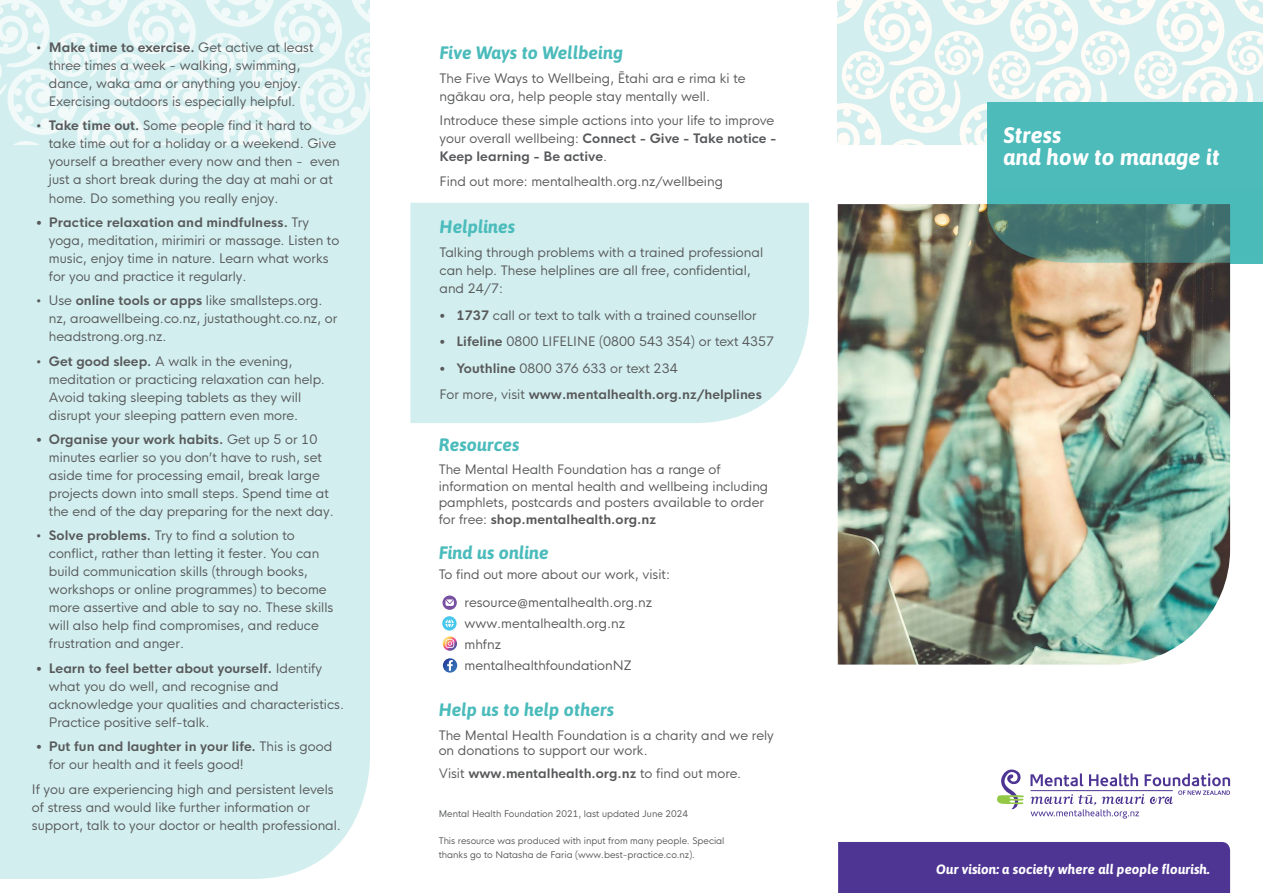
<style>
.page{position:relative;width:1263px;height:893px;background:#fff}
.page>*{position:absolute;margin:0;border:0;box-sizing:border-box;transform-origin:0 0}
.t1{font:italic 700 22.5px/22.5px "Asap";color:#fff}
.t2{font:italic 700 18px "Asap";color:#4bbbbb}
.t3{font:italic 700 13.5px "Asap";color:#fff}
.t4{font:12.75px/18px "HK Nova";color:#58595b}
.t5{font:700 12.75px/26.5px "HK Nova";color:#58595b}
.t6{font:12.75px/21px "HK Nova";color:#58585a}
.t7{font:9px/13.5px "HK Nova";color:#58595b}
.s1{font-weight:700}
.s2{font-weight:400}
</style>
<div class="page">
<svg style="left:838px;top:0;width:425px;height:146px"></svg>
<div style="left:988px;top:102px;width:275px;height:162px;background:#4cbbb9"></div>
<div style="left:0;top:145px;width:370px;height:734px;background:#d2eeee"></div>
<div style="left:838px;top:842px;width:392px;height:51px;background:#4e3594"></div>
<svg style="left:0;top:0;width:370px;height:145px"></svg>
<svg style="left:997px;top:769px;width:27px;height:40px"></svg>
<svg style="left:1030px;top:773px;width:200px;height:45px"></svg>
<img style="left:838px;top:204px;width:392px;height:461px">
<svg style="left:987px;top:188px;width:243px;height:75px"></svg>
<svg style="left:410px;top:203px;width:399px;height:220px;background:#d3eeee"></svg>
<svg style="left:442px;top:595px;width:15px;height:15px"></svg>
<svg style="left:442px;top:616px;width:15px;height:35px"></svg>
<svg style="left:443px;top:658px;width:14px;height:15px"></svg>
<p class="t4" style="left:36px;top:37px;width:279px;text-align:center">• <span class="s1">Make time to exercise.</span> Get active at least three times a week - walking, swimming, dance, waka ama or anything you enjoy.<br>Exercising outdoors is especially helpful.</p>
<p class="t4" style="left:49px;top:115px;width:292px;text-indent:-13px">• <span class="s1">Take time out.</span> Some people find it hard to take time out for a holiday or a weekend. Give yourself a breather every now and then - even just a short break during the day at mahi or at home. Do something you really enjoy.</p>
<p class="t4" style="left:49px;top:212px;width:292px;text-indent:-13px"><span class="s1">• Practice relaxation and mindfulness.</span> Try yoga, meditation, mirimiri or massage. Listen to music, enjoy time in nature. Learn what works for you and practice it regularly.</p>
<p class="t4" style="left:49px;top:290px;width:290px;text-indent:-13px">• Use <span class="s1">online tools or apps</span> like smallsteps.org. nz, aroawellbeing.co.nz, justathought.co.nz, or headstrong.org.nz.</p>
<p class="t4" style="left:49px;top:351px;width:277px;text-indent:-13px">• <span class="s1">Get good sleep.</span> A walk in the evening, meditation or practicing relaxation can help.<br>Avoid taking sleeping tablets as they will disrupt your sleeping pattern even more.</p>
<p class="t4" style="left:49px;top:429px;width:286px;text-indent:-13px"><span class="s1">• Organise your work habits.</span> Get up 5 or 10 minutes earlier so you don’t have to rush, set aside time for processing email, break large projects down into small steps. Spend time at the end of the day preparing for the next day.</p>
<p class="t4" style="left:49px;top:525px;width:286px;text-indent:-13px">• <span class="s1">Solve problems.</span> Try to find a solution to conflict, rather than letting it fester. You can build communication skills (through books, workshops or online programmes) to become more assertive and able to say no. These skills will also help find compromises, and reduce frustration and anger.</p>
<p class="t4" style="left:49px;top:658px;width:297px;text-indent:-13px"><span class="s1">• Learn to feel better about yourself.</span> Identify what you do well, and recognise and acknowledge your qualities and characteristics.<br>Practice positive self-talk.</p>
<p class="t4" style="left:49px;top:736px;width:285px;text-indent:-13px"><span class="s1">• Put fun and laughter in your life.</span> This is good for our health and it feels good!</p>
<p class="t4" style="left:32px;top:779px;width:311px">If you are experiencing high and persistent levels of stress and would like further information or support, talk to your doctor or health professional.</p>
<h2 class="t2" style="left:440px;top:40px;width:185px">Five Ways to Wellbeing</h2>
<p class="t4" style="left:440px;top:68px;width:307px">The Five Ways to Wellbeing, Ētahi ara e rima ki te ngākau ora, help people stay mentally well.</p>
<p class="t4" style="left:440px;top:110px;width:339px">Introduce these simple actions into your life to improve your overall wellbeing: <span class="s1">Connect - Give - Take notice -<br>Keep learning - Be active</span>.</p>
<p class="t4" style="left:440px;top:171px;width:285px">Find out more: mentalhealth.org.nz/wellbeing</p>
<h2 class="t2" style="left:440px;top:214px;width:77px">Helplines</h2>
<p class="t4" style="left:440px;top:242px;width:325px">Talking through problems with a trained professional can help. These helplines are all free, confidential, and 24/7:</p>
<p class="t4" style="left:440px;top:305px;width:319px"><span class="s1">• 1737</span> call or text to talk with a trained counsellor</p>
<p class="t4" style="left:440px;top:331px;width:336px"><span class="s1">• Lifeline</span> 0800 LIFELINE (0800 543 354) or text 4357</p>
<p class="t5" style="left:440px;top:354px;width:324px">• Youthline <span class="s2">0800 376 633 or text 234<br>For more, visit</span> www.mentalhealth.org.nz/helplines</p>
<h2 class="t2" style="left:439px;top:432px;width:82px">Resources</h2>
<p class="t4" style="left:439px;top:460px;width:331px;line-height:16.5px">The Mental Health Foundation has a range of information on mental health and wellbeing including pamphlets, postcards and posters available to order for free: <span class="s1">shop.mentalhealth.org.nz</span></p>
<h2 class="t2" style="left:439px;top:540px;width:112px">Find us online</h2>
<p class="t4" style="left:439px;top:564px;width:233px">To find out more about our work, visit:</p>
<p class="t6" style="left:465px;top:590px;width:189px">resource@mentalhealth.org.nz www.mentalhealth.org.nz mhfnz mentalhealthfoundationNZ</p>
<h2 class="t2" style="left:439px;top:698px;width:177px">Help us to help others</h2>
<p class="t4" style="left:439px;top:726px;width:337px;line-height:15px">The Mental Health Foundation is a charity and we rely on donations to support our work.</p>
<p class="t5" style="left:439px;top:759px;width:304px"><span class="s2">Visit</span> www.mentalhealth.org.nz <span class="s2">to find out more.</span></p>
<p class="t7" style="left:439px;top:806px;width:251px">Mental Health Foundation 2021, last updated June 2024</p>
<p class="t7" style="left:439px;top:833px;width:287px">This resource was produced with input from many people. Special thanks go to Natasha de Faria (www.best-practice.co.nz).</p>
<h1 class="t1" style="left:1003px;top:123px;width:218px">Stress<br>and how to manage it</h1>
<p class="t3" style="left:936px;top:860px;width:275px">Our vision: a society where all people flourish.</p>
</div>
